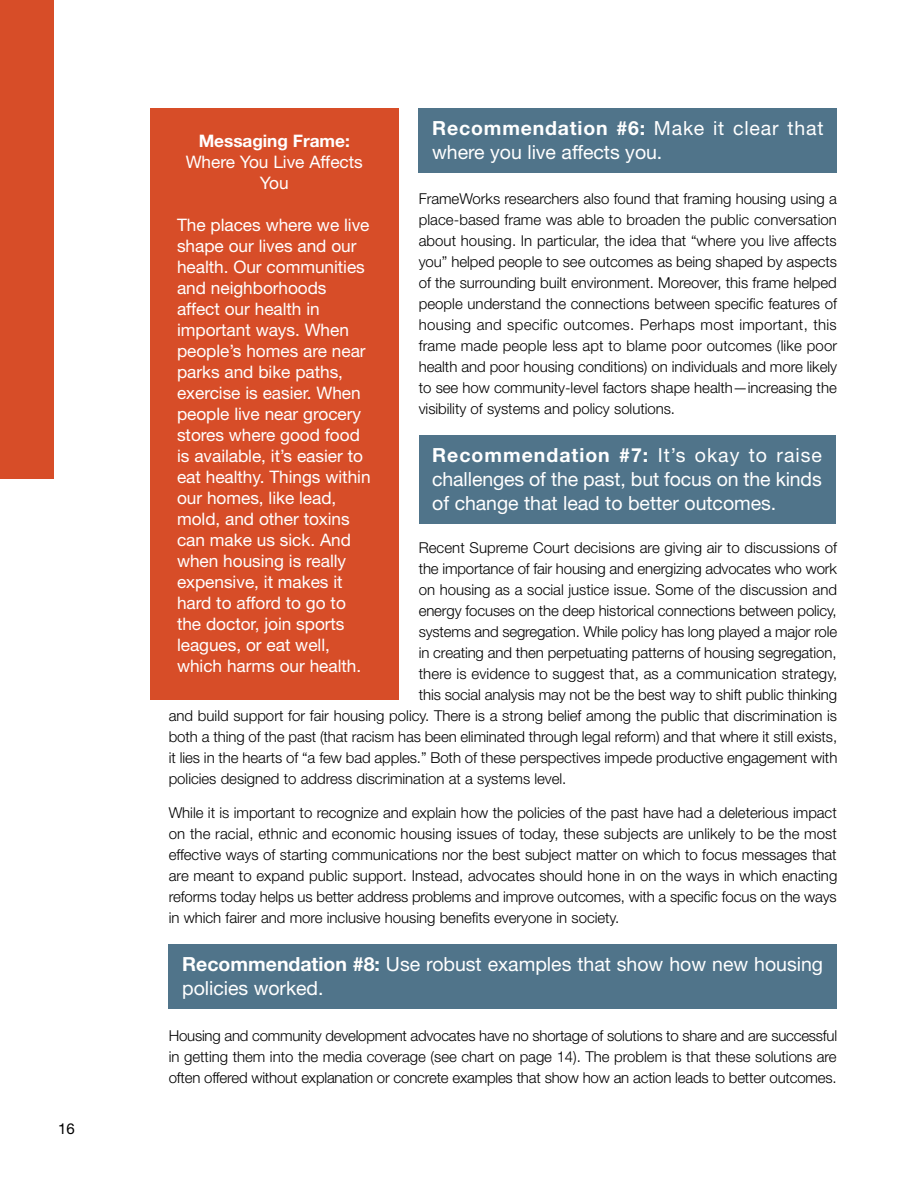
<style>
.page{position:relative;width:918px;height:1188px;background:#fff}
.page>*{position:absolute;margin:0;border:0;box-sizing:border-box;transform-origin:0 0}
.t1{font:19.5px/24px "Helvetica Neue LT Std";letter-spacing:-.005em;color:#fff}
.Callout_Box{font:17.25px/21px "Helvetica Neue LT Std";letter-spacing:-.005em;color:#fff;text-align:center}
.Callout_Box-2{font:700 17.25px "Helvetica Neue LT Std";letter-spacing:-.005em;color:#fff}
.Body{font:300 15px/21px "Helvetica Neue LT Std";letter-spacing:-.005em;color:#000;text-align:justify}
.t2{font:15px "Helvetica Neue LT Std";color:#000}
.s1{font-weight:700}
</style>
<div class="page">
<div style="left:0;top:0;width:54px;height:479px;background:#d74d28"></div>
<div style="left:419px;top:108px;width:418px;height:65px;background:#50748a"></div>
<div style="left:419px;top:435px;width:417px;height:89px;background:#50748a"></div>
<div style="left:169px;top:944px;width:668px;height:65px;background:#50748a"></div>
<div style="left:150px;top:108px;width:248px;height:591px;background:#d74d28"></div>
<p class="t2" style="left:58px;top:1120px;width:18px">16</p>
<p class="t1" style="left:432px;top:116px;width:393px"><span class="s1">Recommendation #6:</span> Make it clear that where you live affects you.</p>
<p class="Body" style="left:419px;top:188px;width:420px">FrameWorks researchers also found that framing housing using a place-based frame was able to broaden the public conversation about housing. In particular, the idea that “where you live affects you” helped people to see outcomes as being shaped by aspects of the surrounding built environment. Moreover, this frame helped people understand the connections between specific features of housing and specific outcomes. Perhaps most important, this frame made people less apt to blame poor outcomes (like poor health and poor housing conditions) on individuals and more likely to see how community-level factors shape health—increasing the visibility of systems and policy solutions.</p>
<p class="t1" style="left:432px;top:443px;width:391px;text-align:justify"><span class="s1">Recommendation #7:</span> It’s okay to raise challenges of the past, but focus on the kinds of change that lead to better outcomes.</p>
<p class="Body" style="left:419px;top:537px;width:420px">Recent Supreme Court decisions are giving air to discussions of</p>
<p class="Body" style="left:419px;top:558px;width:420px">the importance of fair housing and energizing advocates who work</p>
<p class="Body" style="left:419px;top:579px;width:420px">on housing as a social justice issue. Some of the discussion and</p>
<p class="Body" style="left:419px;top:600px;width:420px">energy focuses on the deep historical connections between policy,</p>
<p class="Body" style="left:419px;top:621px;width:420px">systems and segregation. While policy has long played a major role</p>
<p class="Body" style="left:419px;top:642px;width:419px">in creating and then perpetuating patterns of housing segregation,</p>
<p class="Body" style="left:419px;top:663px;width:420px">there is evidence to suggest that, as a communication strategy,</p>
<p class="Body" style="left:419px;top:684px;width:420px">this social analysis may not be the best way to shift public thinking</p>
<p class="Body" style="left:169px;top:705px;width:670px">and build support for fair housing policy. There is a strong belief among the public that discrimination is</p>
<p class="Body" style="left:169px;top:726px;width:670px">both a thing of the past (that racism has been eliminated through legal reform) and that where it still exists,</p>
<p class="Body" style="left:169px;top:747px;width:670px">it lies in the hearts of “a few bad apples.” Both of these perspectives impede productive engagement with</p>
<p class="Body" style="left:169px;top:768px;width:399px">policies designed to address discrimination at a systems level.</p>
<p class="Body" style="left:169px;top:802px;width:670px">While it is important to recognize and explain how the policies of the past have had a deleterious impact on the racial, ethnic and economic housing issues of today, these subjects are unlikely to be the most effective ways of starting communications nor the best subject matter on which to focus messages that are meant to expand public support. Instead, advocates should hone in on the ways in which enacting reforms today helps us better address problems and improve outcomes, with a specific focus on the ways in which fairer and more inclusive housing benefits everyone in society.</p>
<p class="t1" style="left:182px;top:952px;width:642px"><span class="s1">Recommendation #8:</span> Use robust examples that show how new housing policies worked.</p>
<p class="Body" style="left:169px;top:1025px;width:670px">Housing and community development advocates have no shortage of solutions to share and are successful in getting them into the media coverage (see chart on page 14). The problem is that these solutions are often offered without explanation or concrete examples that show how an action leads to better outcomes.</p>
<p class="Callout_Box-2" style="left:199px;top:130px;width:153px">Messaging Frame:</p>
<p class="Callout_Box" style="left:186px;top:151px;width:179px">Where You Live Affects<br>You</p>
<p class="Callout_Box" style="left:177px;top:214px;width:195px;text-align:left">The places where we live shape our lives and our health. Our communities and neighborhoods affect our health in important ways. When people’s homes are near parks and bike paths, exercise is easier. When people live near grocery stores where good food is available, it’s easier to eat healthy. Things within our homes, like lead, mold, and other toxins can make us sick. And when housing is really expensive, it makes it hard to afford to go to the doctor, join sports leagues, or eat well, which harms our health.</p>
</div>
